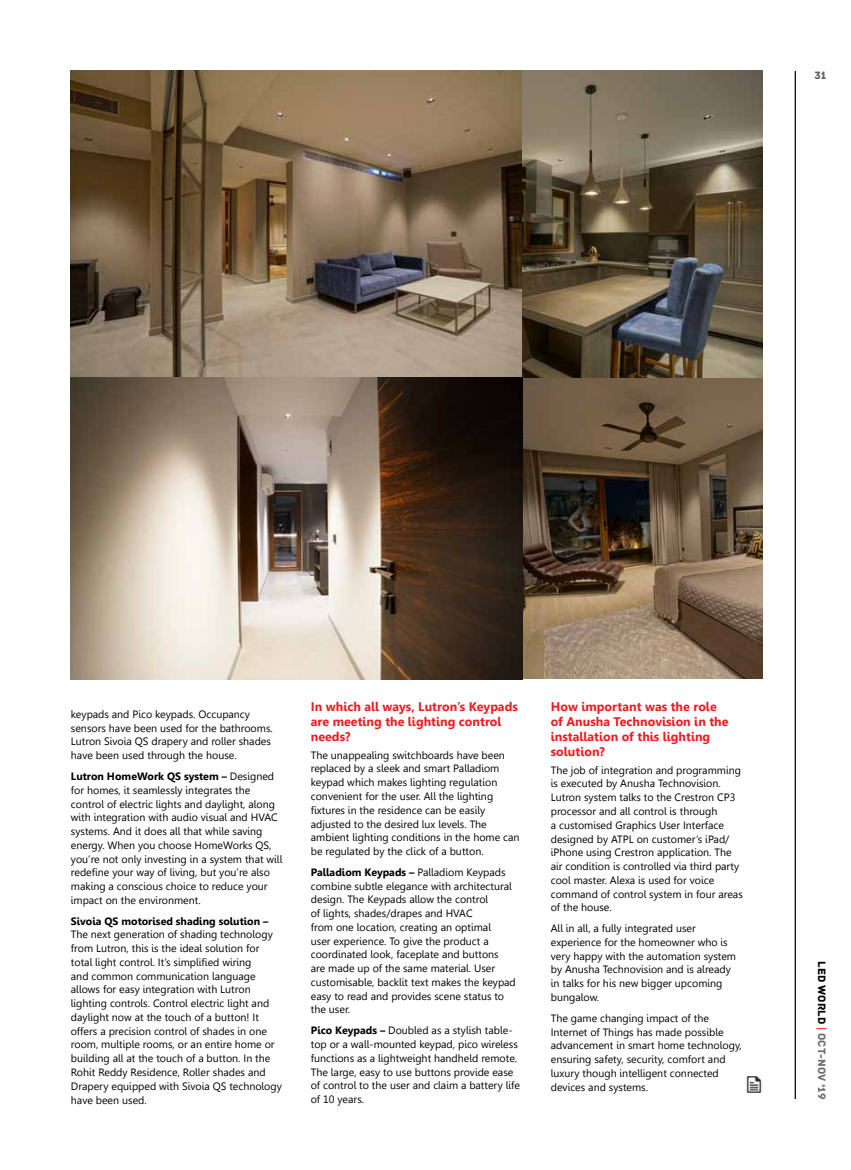
<style>
.page{position:relative;width:851px;height:1170px;background:#fff}
.page>*{position:absolute;margin:0;border:0;box-sizing:border-box;transform-origin:0 0}
.t1{font:700 12.5px/15px "Gisha";color:#ed1d24}
.t2{font:11.25px "Archive";color:#6d6e71}
.t3{font:11.25px "Archive";color:#625f5d}
.t4{font:10.62px/13.8px "Gisha";color:#000}
.t5{font:700 10.62px "Gisha";color:#000}
.s1{font-weight:700}
.s2{color:#000}
</style>
<div class="page">
<hr style="left:794px;top:71px;width:1px;height:1027px;background:#000">
<img style="left:71px;top:71px;width:691px;height:608px">
<img style="left:746px;top:1076px;width:16px;height:16px">
<p class="t3" style="left:814px;top:69px;width:13px">31</p>
<p class="t4" style="left:71px;top:707px;width:203px">keypads and Pico keypads. Occupancy sensors have been used for the bathrooms.<br>Lutron Sivoia QS drapery and roller shades have been used through the house.</p>
<p class="t4" style="left:71px;top:769px;width:213px"><span class="s1">Lutron HomeWork QS system –</span> Designed for homes, it seamlessly integrates the control of electric lights and daylight, along with integration with audio visual and HVAC systems. And it does all that while saving energy. When you choose HomeWorks QS, you’re not only investing in a system that will redefine your way of living, but you’re also making a conscious choice to reduce your impact on the environment.</p>
<p class="t5" style="left:71px;top:914px;width:199px">Sivoia QS motorised shading solution –</p>
<p class="t4" style="left:71px;top:927px;width:212px">The next generation of shading technology from Lutron, this is the ideal solution for total light control. It’s simplified wiring<br>and common communication language allows for easy integration with Lutron lighting controls. Control electric light and daylight now at the touch of a button! It offers a precision control of shades in one room, multiple rooms, or an entire home or building all at the touch of a button. In the Rohit Reddy Residence, Roller shades and Drapery equipped with Sivoia QS technology have been used.</p>
<p class="t1" style="left:311px;top:699px;width:208px">In which all ways, Lutron’s Keypads are meeting the lighting control needs?</p>
<p class="t4" style="left:311px;top:748px;width:210px">The unappealing switchboards have been replaced by a sleek and smart Palladiom keypad which makes lighting regulation convenient for the user. All the lighting fixtures in the residence can be easily adjusted to the desired lux levels. The ambient lighting conditions in the home can be regulated by the click of a button.</p>
<p class="t4" style="left:311px;top:865px;width:206px"><span class="s1">Palladiom Keypads –</span> Palladiom Keypads combine subtle elegance with architectural design. The Keypads allow the control<br>of lights, shades/drapes and HVAC<br>from one location, creating an optimal<br>user experience. To give the product a coordinated look, faceplate and buttons are made up of the same material. User customisable, backlit text makes the keypad easy to read and provides scene status to the user.</p>
<p class="t4" style="left:311px;top:1023px;width:211px"><span class="s1">Pico Keypads –</span> Doubled as a stylish table&shy;top or a wall-mounted keypad, pico wireless functions as a lightweight handheld remote.<br>The large, easy to use buttons provide ease of control to the user and claim a battery life of 10 years.</p>
<p class="t1" style="left:550px;top:699px;width:179px">How important was the role of Anusha Technovision in the installation of this lighting solution?</p>
<p class="t4" style="left:550px;top:763px;width:193px">The job of integration and programming is executed by Anusha Technovision.<br>Lutron system talks to the Crestron CP3 processor and all control is through<br>a customised Graphics User Interface designed by ATPL on customer’s iPad/ iPhone using Crestron application. The air condition is controlled via third party cool master. Alexa is used for voice command of control system in four areas of the house.</p>
<p class="t4" style="left:550px;top:921px;width:187px">All in all, a fully integrated user experience for the homeowner who is very happy with the automation system by Anusha Technovision and is already in talks for his new bigger upcoming bungalow.</p>
<p class="t4" style="left:550px;top:1011px;width:193px">The game changing impact of the Internet of Things has made possible advancement in smart home technology, ensuring safety, security, comfort and luxury though intelligent connected devices and systems.</p>
<p class="t2" style="left:828px;top:961px;width:139px;rotate:90deg"><span class="s2">LED WORLD</span> OCT-NOV ‘19</p>
</div>
